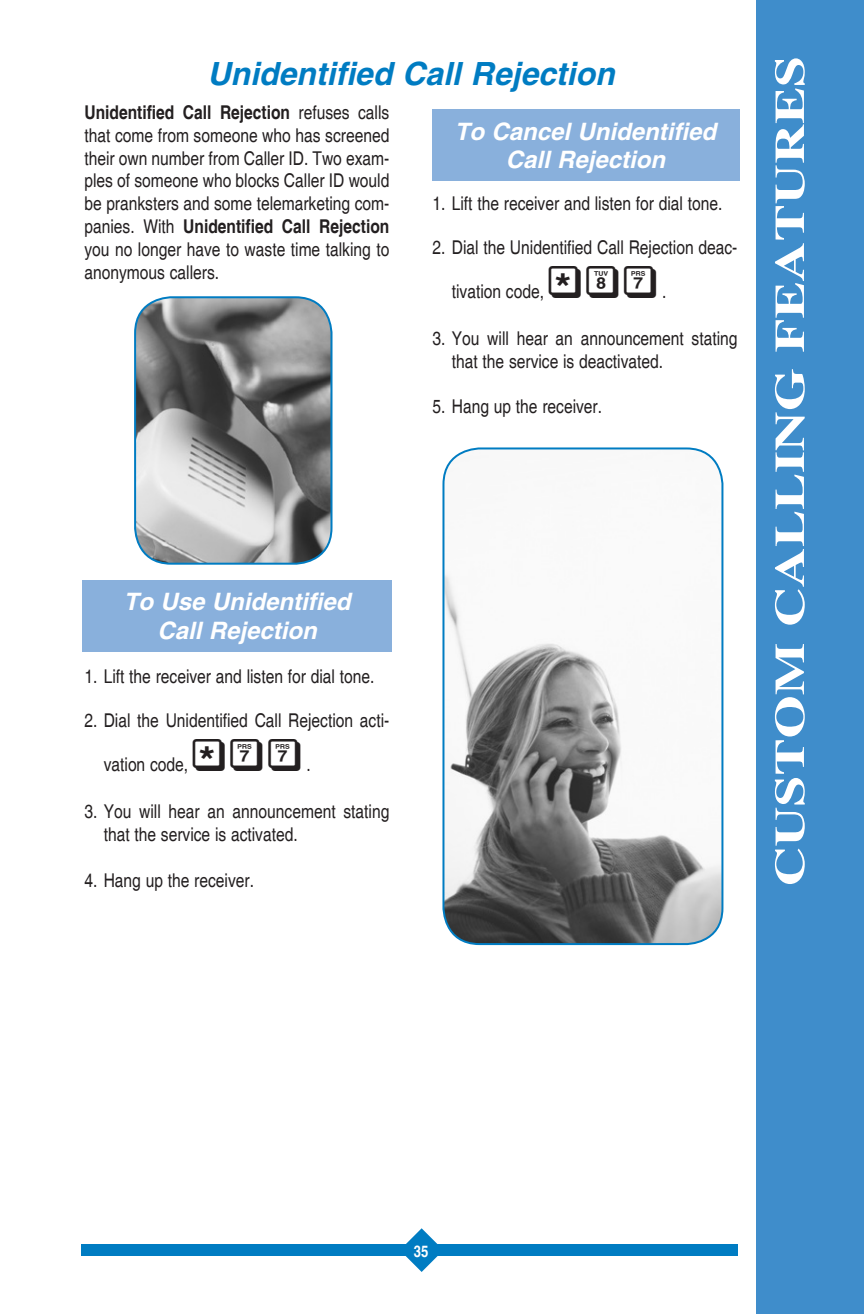
<style>
.page{position:relative;width:864px;height:1314px;background:#fff}
.page>*{position:absolute;margin:0;border:0;box-sizing:border-box;transform-origin:0 0}
.t1{font:700 42px "Times";color:#fff;scale:1.32 1}
.t2{font:italic 700 32px "Helvetica";color:#007cc2}
.t3{font:italic 700 24px/28.8px "Helvetica";color:#fff;text-align:center}
.t4{font:condensed 19px/22.8px "Helvetica";color:#231f20}
.t5{font:700 condensed 16px "Helvetica";color:#fff}
.s1{font-weight:700}
.s2{font-family:"Phoney Pics A";font-stretch:normal;font-size:40px}
</style>
<div class="page">
<div style="left:756px;top:0;width:108px;height:1314px;background:#3f8dcb"></div>
<div style="left:81px;top:1244px;width:657px;height:12px;background:#007cc2"></div>
<svg style="left:405px;top:1228px;width:33px;height:44px"></svg>
<div style="left:82px;top:580px;width:310px;height:71px;background:#89b0dc"></div>
<div style="left:432px;top:109px;width:307px;height:71px;background:#89b0dc"></div>
<img style="left:135px;top:297px;width:196px;height:267px">
<div style="left:134px;top:296px;width:199px;height:269px;border:2px solid #007cc2;border-radius:36px"></div>
<img style="left:444px;top:448px;width:278px;height:496px">
<div style="left:442px;top:447px;width:281px;height:498px;border:2px solid #007cc2;border-radius:36px"></div>
<p class="t2" style="left:207px;top:54px;width:409px">Unidentified Call Rejection</p>
<p class="t4" style="left:84px;top:101px;width:306px;text-align:justify"><span class="s1">Unidentified Call Rejection</span> refuses calls that come from someone who has screened their own number from Caller ID. Two exam&shy;ples of someone who blocks Caller ID would be pranksters and some telemarketing com&shy;panies. With <span class="s1">Unidentified Call Rejection </span>you no longer have to waste time talking to anonymous callers.</p>
<p class="t3" style="left:455px;top:116px;width:263px">To Cancel Unidentified<br>Call Rejection</p>
<p class="t4" style="left:433px;top:192px;width:291px">1. Lift the receiver and listen for dial tone.</p>
<p class="t4" style="left:433px;top:236px;width:306px">2. Dial the Unidentified Call Rejection deac-</p>
<p class="t4" style="left:452px;top:280px;width:216px">tivation code, <span class="s2">R87</span>.</p>
<p class="t4" style="left:452px;top:327px;width:287px;text-indent:-19px">3. You will hear an announcement stating that the service is deactivated.</p>
<p class="t4" style="left:433px;top:396px;width:171px">5. Hang up the receiver.</p>
<p class="t3" style="left:124px;top:587px;width:228px">To Use Unidentified</p>
<p class="t3" style="left:157px;top:616px;width:161px">Call Rejection</p>
<p class="t4" style="left:84px;top:666px;width:291px">1. Lift the receiver and listen for dial tone.</p>
<p class="t4" style="left:84px;top:710px;width:306px">2. Dial the Unidentified Call Rejection acti-</p>
<p class="t4" style="left:104px;top:754px;width:209px">vation code, <span class="s2">R77</span>.</p>
<p class="t4" style="left:104px;top:800px;width:287px;text-indent:-19px">3. You will hear an announcement stating that the service is activated.</p>
<p class="t4" style="left:84px;top:869px;width:171px">4. Hang up the receiver.</p>
<p class="t1" style="left:765px;top:887px;width:631px;rotate:-90deg">CUSTOM CALLING FEATURES</p>
<p class="t5" style="left:414px;top:1241px;width:16px">35</p>
</div>
